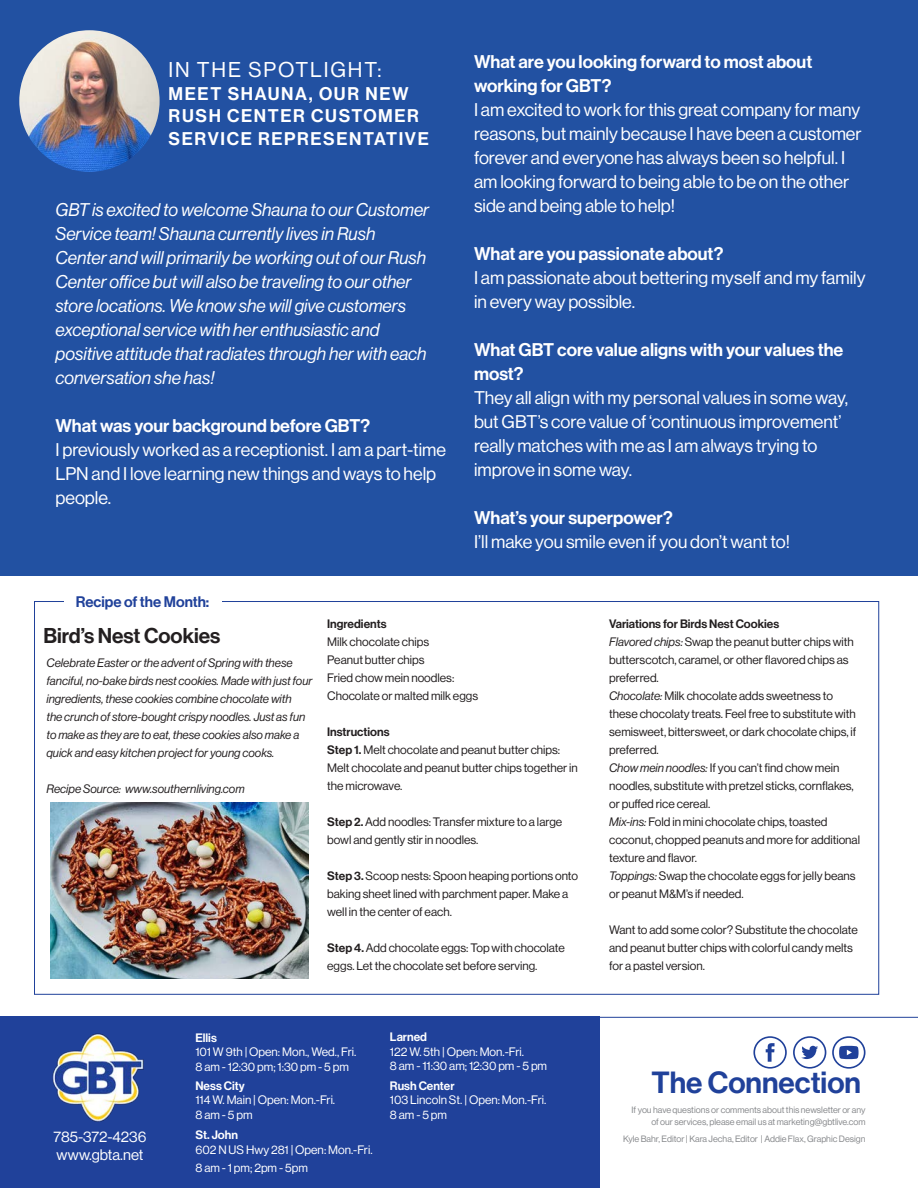
<style>
.page{position:relative;width:918px;height:1188px;background:#fff}
.page>*{position:absolute;margin:0;border:0;box-sizing:border-box;transform-origin:0 0}
.t1{font:30px "N Haas Grotesk DS Pro 65 Md";color:#20419a}
.t2{font:21px "N Haas Grotesk DS Pro 65 Md";color:#231f20}
.t3{font:21px "Neue Haas Display";letter-spacing:.09em;color:#fff}
.Body_Text{font:18px/24px "Neue Haas Display";color:#fff}
.Body_Text-2{font:18px/24px "N Haas Grotesk DS Pro 56 It";color:#fff}
.Body_Text-3{font:18px/24px "N Haas Grotesk DS Pro 65 Md";color:#fff}
.Body_Text-4{font:18px/22.5px "N Haas Grotesk DS Pro 65 Md";letter-spacing:.09em;color:#fff}
.t4{font:15px "Neue Haas Display";color:#fff}
.t5{font:15px "N Haas Grotesk DS Pro 65 Md";color:#20419a}
.Body_Text-5{font:12px/18px "Neue Haas Display";color:#231f20}
.Body_Text-6{font:12px/18px "N Haas Grotesk DS Pro 56 It";color:#231f20}
.t6{font:12px "Neue Haas Display";color:#fff}
.Body_Text-7{font:12px "N Haas Grotesk DS Pro 65 Md";color:#231f20}
.t7{font:12px "N Haas Grotesk DS Pro 65 Md";color:#fff}
.t8{font:9px "Neue Haas Display";color:#87898c}
.s1{font-family:"N Haas Grotesk DS Pro 65 Md"}
.s2{font-family:"N Haas Grotesk DS Pro 56 It"}
</style>
<div class="page">
<div style="left:0;top:1017px;width:600px;height:171px;background:#20419a"></div>
<svg style="left:600px;top:1017px;width:318px;height:38px"></svg>
<svg style="left:832px;top:1036px;width:34px;height:33px"></svg>
<svg style="left:793px;top:1036px;width:33px;height:33px"></svg>
<svg style="left:753px;top:1036px;width:34px;height:33px"></svg>
<img style="left:52px;top:1033px;width:92px;height:89px">
<div style="left:0;top:0;width:918px;height:576px;background:#2251a2"></div>
<img style="left:19px;top:30px;width:141px;height:142px">
<img style="left:51px;top:803px;width:257px;height:176px">
<p class="t3" style="left:169px;top:58px;width:214px">IN THE SPOTLIGHT:</p>
<p class="Body_Text-4" style="left:169px;top:82px;width:242px">MEET SHAUNA, OUR NEW</p>
<p class="Body_Text-4" style="left:169px;top:105px;width:262px">RUSH CENTER CUSTOMER<br>SERVICE REPRESENTATIVE</p>
<p class="Body_Text-2" style="left:56px;top:197px;width:375px">GBT is excited to welcome Shauna to our Customer Service team! Shauna currently lives in Rush Center and will primarily be working out of our Rush Center office but will also be traveling to our other store locations. We know she will give customers exceptional service with her enthusiastic and positive attitude that radiates through her with each conversation she has!</p>
<p class="Body_Text-3" style="left:56px;top:414px;width:316px">What was your background before GBT?</p>
<p class="Body_Text" style="left:56px;top:437px;width:392px">I previously worked as a receptionist. I am a part-time<br>LPN and I love learning new things and ways to help people.</p>
<p class="t5" style="left:76px;top:593px;width:135px">Recipe of the Month:</p>
<p class="Body_Text-3" style="left:474px;top:50px;width:340px">What are you looking forward to most about working for GBT?</p>
<p class="Body_Text" style="left:474px;top:98px;width:389px">I am excited to work for this great company for many reasons, but mainly because I have been a customer forever and everyone has always been so helpful. I am looking forward to being able to be on the other side and being able to help!</p>
<p class="Body_Text-3" style="left:474px;top:242px;width:251px">What are you passionate about?</p>
<p class="Body_Text" style="left:474px;top:266px;width:393px">I am passionate about bettering myself and my family in every way possible.</p>
<p class="Body_Text-3" style="left:474px;top:338px;width:371px">What GBT core value aligns with your values the most?</p>
<p class="Body_Text" style="left:474px;top:386px;width:376px">They all align with my personal values in some way, but GBT’s core value of ‘continuous improvement’ really matches with me as I am always trying to improve in some way.</p>
<p class="Body_Text-3" style="left:474px;top:506px;width:200px">What’s your superpower?</p>
<p class="Body_Text" style="left:474px;top:530px;width:318px">I’ll make you smile even if you don’t want to!</p>
<p class="t2" style="left:43px;top:624px;width:179px">Bird’s Nest Cookies</p>
<p class="Body_Text-6" style="left:46px;top:654px;width:267px">Celebrate Easter or the advent of Spring with these fanciful, no-bake birds nest cookies. Made with just four ingredients, these cookies combine chocolate with<br>the crunch of store-bought crispy noodles. Just as fun to make as they are to eat, these cookies also make a quick and easy kitchen project for young cooks.</p>
<p class="Body_Text-6" style="left:46px;top:780px;width:200px">Recipe Source: www.southernliving.com</p>
<p class="Body_Text-7" style="left:327px;top:616px;width:61px">Ingredients</p>
<p class="Body_Text-5" style="left:327px;top:632px;width:103px">Milk chocolate chips</p>
<p class="Body_Text-5" style="left:327px;top:650px;width:99px">Peanut butter chips</p>
<p class="Body_Text-5" style="left:327px;top:668px;width:129px">Fried chow mein noodles:</p>
<p class="Body_Text-5" style="left:327px;top:686px;width:152px">Chocolate or malted milk eggs</p>
<p class="Body_Text-7" style="left:327px;top:724px;width:64px">Instructions</p>
<p class="Body_Text-5" style="left:327px;top:740px;width:252px"><span class="s1">Step 1.</span> Melt chocolate and peanut butter chips:<br>Melt chocolate and peanut butter chips together in the microwave.</p>
<p class="Body_Text-5" style="left:327px;top:812px;width:237px"><span class="s1">Step 2.</span> Add noodles: Transfer mixture to a large bowl and gently stir in noodles.</p>
<p class="Body_Text-5" style="left:327px;top:866px;width:252px"><span class="s1">Step 3.</span> Scoop nests: Spoon heaping portions onto baking sheet lined with parchment paper. Make a well in the center of each.</p>
<p class="Body_Text-5" style="left:327px;top:938px;width:239px"><span class="s1">Step 4.</span> Add chocolate eggs: Top with chocolate eggs. Let the chocolate set before serving.</p>
<p class="t4" style="left:54px;top:1129px;width:95px">785-372-4236</p>
<p class="t4" style="left:57px;top:1147px;width:88px">www.gbta.net</p>
<p class="t7" style="left:195px;top:1031px;width:23px">Ellis</p>
<p class="t6" style="left:195px;top:1045px;width:162px">101 W 9th | Open: Mon., Wed., Fri.</p>
<p class="t6" style="left:195px;top:1060px;width:155px">8 am - 12:30 pm; 1:30 pm - 5 pm</p>
<p class="t7" style="left:195px;top:1079px;width:51px">Ness City</p>
<p class="t6" style="left:195px;top:1093px;width:141px">114 W. Main | Open: Mon.-Fri.</p>
<p class="t6" style="left:195px;top:1108px;width:59px">8 am - 5 pm</p>
<p class="t7" style="left:195px;top:1128px;width:44px">St. John</p>
<p class="t6" style="left:195px;top:1143px;width:179px">602 N US Hwy 281 | Open: Mon.-Fri.</p>
<p class="t6" style="left:195px;top:1161px;width:114px">8 am - 1 pm; 2pm - 5pm</p>
<p class="t7" style="left:390px;top:1030px;width:39px">Larned</p>
<p class="t6" style="left:390px;top:1045px;width:136px">122 W. 5th | Open: Mon.-Fri.</p>
<p class="t6" style="left:390px;top:1059px;width:159px">8 am - 11:30 am; 12:30 pm - 5 pm</p>
<p class="t7" style="left:390px;top:1079px;width:66px">Rush Center</p>
<p class="t6" style="left:390px;top:1093px;width:158px">103 Lincoln St. | Open: Mon.-Fri.</p>
<p class="t6" style="left:390px;top:1108px;width:59px">8 am - 5 pm</p>
<p class="Body_Text-7" style="left:609px;top:616px;width:172px">Variations for Birds Nest Cookies</p>
<p class="Body_Text-5" style="left:609px;top:632px;width:246px"><span class="s2">Flavored chips:</span> Swap the peanut butter chips with butterscotch, caramel, or other flavored chips as preferred.</p>
<p class="Body_Text-5" style="left:609px;top:686px;width:249px"><span class="s2">Chocolate:</span> Milk chocolate adds sweetness to these chocolaty treats. Feel free to substitute with semisweet, bittersweet, or dark chocolate chips, if preferred.</p>
<p class="Body_Text-5" style="left:609px;top:758px;width:246px"><span class="s2">Chow mein noodles:</span> If you can’t find chow mein noodles, substitute with pretzel sticks, cornflakes, or puffed rice cereal.</p>
<p class="Body_Text-5" style="left:609px;top:812px;width:252px"><span class="s2">Mix-ins:</span> Fold in mini chocolate chips, toasted coconut, chopped peanuts and more for additional texture and flavor.</p>
<p class="Body_Text-5" style="left:609px;top:866px;width:248px"><span class="s2">Toppings:</span> Swap the chocolate eggs for jelly beans or peanut M&amp;M’s if needed.</p>
<p class="Body_Text-5" style="left:609px;top:920px;width:250px">Want to add some color? Substitute the chocolate and peanut butter chips with colorful candy melts for a pastel version.</p>
<p class="t1" style="left:652px;top:1065px;width:211px">The Connection</p>
<p class="t8" style="left:632px;top:1105px;width:235px">If you have questions or comments about this newsletter or any</p>
<p class="t8" style="left:651px;top:1117px;width:216px">of our services, please email us at marketing@gbtlive.com</p>
<p class="t8" style="left:623px;top:1134px;width:244px">Kyle Bahr, Editor | Kara Jecha, Editor | Addie Flax, Graphic Design</p>
</div>
